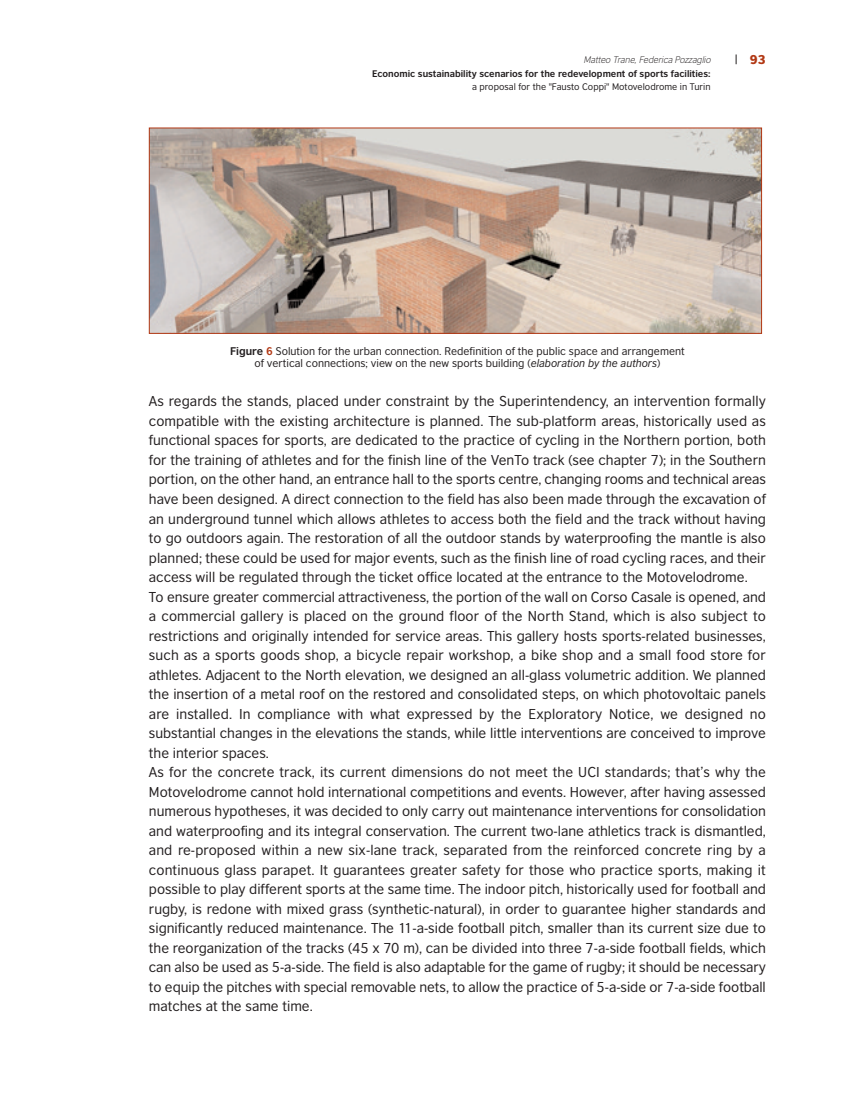
<style>
.page{position:relative;width:851px;height:1106px;background:#fff}
.page>*{position:absolute;margin:0;border:0;box-sizing:border-box;transform-origin:0 0}
.t1{font:13.5px/19.5px "British Council Sans";color:#231f20}
.t2{font:900 12px "British Council Sans";color:#b23814}
.t3{font:10.5px/12px "British Council Sans";color:#231f20;text-align:center}
.t4{font:700 9px "British Council Sans";color:#231f20}
.t5{font:9px "British Council Sans";color:#231f20}
.t6{font:italic 300 9px "British Council Sans";color:#231f20}
.s1{font-weight:700}
.s2{font-weight:700;color:#b23814}
.s3{font-style:italic}
</style>
<div class="page">
<img style="left:151px;top:130px;width:608px;height:202px">
<div style="left:149px;top:128px;width:612px;height:206px;border:1px solid #b23814"></div>
<p class="t6" style="left:583px;top:57px;width:130px">Matteo Trane, Federica Pozzaglio</p>
<p class="t2" style="left:749px;top:55px;width:17px">93</p>
<p class="t4" style="left:372px;top:70px;width:340px">Economic sustainability scenarios for the redevelopment of sports facilities:</p>
<p class="t5" style="left:472px;top:84px;width:240px">a proposal for the "Fausto Coppi" Motovelodrome in Turin</p>
<p class="t3" style="left:230px;top:346px;width:456px"><span class="s1">Figure</span> <span class="s2">6</span> Solution for the urban connection. Redefinition of the public space and arrangement of vertical connections; view on the new sports building (<span class="s3">elaboration by the authors</span>)</p>
<p class="t1" style="left:149px;top:393px;width:618px">As regards the stands, placed under constraint by the Superintendency, an intervention formally compatible with the existing architecture is planned. The sub-platform areas, historically used as functional spaces for sports, are dedicated to the practice of cycling in the Northern portion, both for the training of athletes and for the finish line of the VenTo track (see chapter 7); in the Southern portion, on the other hand, an entrance hall to the sports centre, changing rooms and technical areas have been designed. A direct connection to the field has also been made through the excavation of an underground tunnel which allows athletes to access both the field and the track without having to go outdoors again. The restoration of all the outdoor stands by waterproofing the mantle is also planned; these could be used for major events, such as the finish line of road cycling races, and their access will be regulated through the ticket office located at the entrance to the Motovelodrome.<br>To ensure greater commercial attractiveness, the portion of the wall on Corso Casale is opened, and a commercial gallery is placed on the ground floor of the North Stand, which is also subject to restrictions and originally intended for service areas. This gallery hosts sports-related businesses, such as a sports goods shop, a bicycle repair workshop, a bike shop and a small food store for athletes. Adjacent to the North elevation, we designed an all-glass volumetric addition. We planned the insertion of a metal roof on the restored and consolidated steps, on which photovoltaic panels are installed. In compliance with what expressed by the Exploratory Notice, we designed no substantial changes in the elevations the stands, while little interventions are conceived to improve the interior spaces.<br>As for the concrete track, its current dimensions do not meet the UCI standards; that’s why the Motovelodrome cannot hold international competitions and events. However, after having assessed numerous hypotheses, it was decided to only carry out maintenance interventions for consolidation and waterproofing and its integral conservation. The current two-lane athletics track is dismantled, and re-proposed within a new six-lane track, separated from the reinforced concrete ring by a continuous glass parapet. It guarantees greater safety for those who practice sports, making it possible to play different sports at the same time. The indoor pitch, historically used for football and rugby, is redone with mixed grass (synthetic-natural), in order to guarantee higher standards and significantly reduced maintenance. The 11-a-side football pitch, smaller than its current size due to the reorganization of the tracks (45 x 70 m), can be divided into three 7-a-side football fields, which can also be used as 5-a-side. The field is also adaptable for the game of rugby; it should be necessary to equip the pitches with special removable nets, to allow the practice of 5-a-side or 7-a-side football matches at the same time.</p>
</div>
